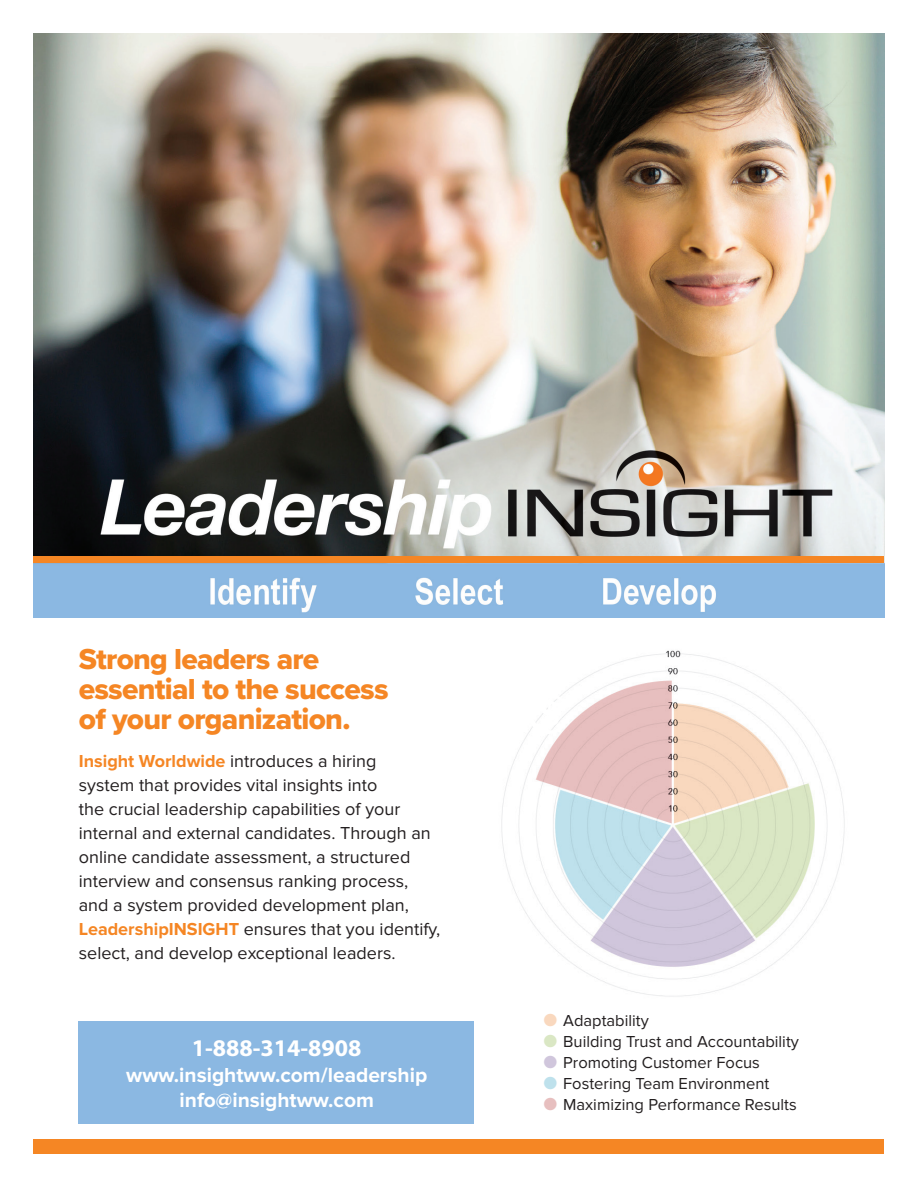
<style>
.page{position:relative;width:918px;height:1188px;background:#fff}
.page>*{position:absolute;margin:0;border:0;box-sizing:border-box;transform-origin:0 0}
.t1{font:30px/30px "Proxima Nova Extrabld";letter-spacing:-.025em;color:#f58624}
.t2{font:700 24px "Myriad Pro";color:#fff}
.t3{font:700 21px/25.5px "Proxima Nova";color:#fff;text-align:center}
.t4{font:18px/24px "Proxima Nova";color:#231f20}
.t5{font:16.5px "Proxima Nova";color:#231f20}
.s1{font-weight:700;color:#f58624}
.s2{font-size:21px;color:#f9d8be}
.s3{font-size:21px;color:#dae7c4}
.s4{font-size:21px;color:#d0c6dc}
.s5{font-size:21px;color:#bee1ec}
.s6{font-size:21px;color:#e7bfbf}
</style>
<div class="page">
<img style="left:501px;top:650px;width:344px;height:347px">
<img style="left:34px;top:34px;width:850px;height:584px">
<div style="left:34px;top:1139px;width:850px;height:15px;background:#f58624"></div>
<div style="left:79px;top:1022px;width:395px;height:102px;background:#8bb8e2"></div>
<svg style="left:528px;top:694px;width:40px;height:40px"></svg>
<div style="left:34px;top:556px;width:850px;height:7px;background:#f58624"></div>
<h1 class="t1" style="left:79px;top:644px;width:311px">Strong leaders are essential to the success of your organization.</h1>
<p class="t4" style="left:79px;top:749px;width:363px"><span class="s1">Insight Worldwide</span> introduces a hiring<br>system that provides vital insights into<br>the crucial leadership capabilities of your internal and external candidates. Through an online candidate assessment, a structured interview and consensus ranking process, and a system provided development plan, <span class="s1">LeadershipINSIGHT</span> ensures that you identify, select, and develop exceptional leaders.</p>
<h2 class="t2" style="left:192px;top:1033px;width:171px">1-888-314-8908</h2>
<p class="t3" style="left:126px;top:1063px;width:303px">www.insightww.com/leadership info@insightww.com</p>
<p class="t5" style="left:543px;top:1011px;width:107px"><span class="s2">●</span> Adaptability</p>
<p class="t5" style="left:543px;top:1032px;width:257px"><span class="s3">●</span> Building Trust and Accountability</p>
<p class="t5" style="left:543px;top:1053px;width:218px"><span class="s4">●</span> Promoting Customer Focus</p>
<p class="t5" style="left:543px;top:1074px;width:228px"><span class="s5">●</span> Fostering Team Environment</p>
<p class="t5" style="left:543px;top:1095px;width:255px"><span class="s6">●</span> Maximizing Performance Results</p>
</div>
